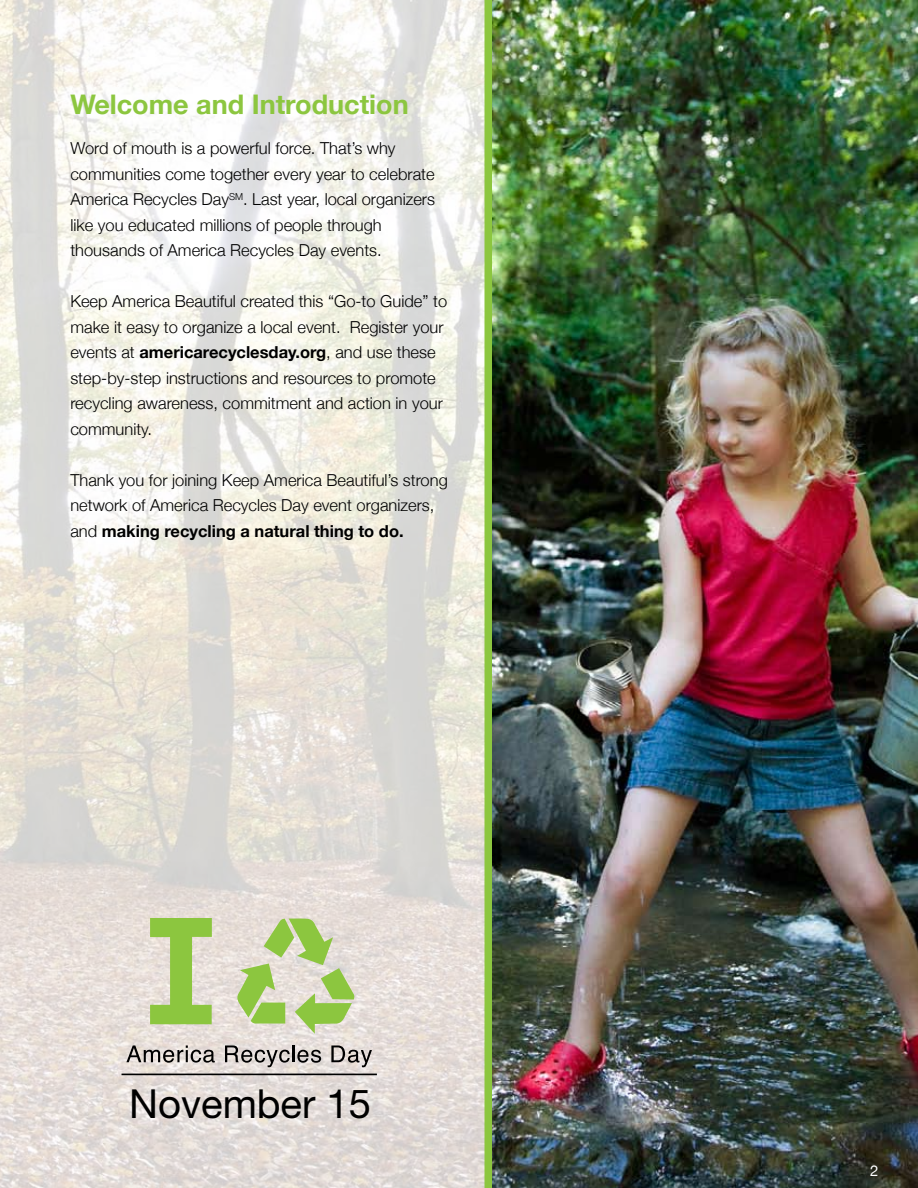
<style>
.page{position:relative;width:918px;height:1188px;background:#fff}
.page>*{position:absolute;margin:0;border:0;box-sizing:border-box;transform-origin:0 0}
.t1{font:40.05px "Helvetica Neue";color:#000}
.t2{font:700 27px "Helvetica Neue";color:#8cc63f}
.t3{font:300 16.5px/25.5px "Helvetica Neue";color:#000}
.t4{font:15px "Helvetica Neue";color:#fff}
.s1{font-weight:700}
</style>
<div class="page">
<img style="left:0;top:0;width:484px;height:1188px">
<img style="left:492px;top:0;width:426px;height:1188px">
<hr style="left:122px;top:1074px;width:255px;height:1px;background:#000">
<svg style="left:237px;top:918px;width:118px;height:116px;background:#c5d5a0"></svg>
<svg style="left:150px;top:918px;width:62px;height:106px;background:#b2d07f"></svg>
<svg style="left:126px;top:1045px;width:89px;height:18px;background:#a7a19e"></svg>
<svg style="left:225px;top:1045px;width:96px;height:22px;background:#aaa5a2"></svg>
<svg style="left:331px;top:1045px;width:41px;height:22px"></svg>
<div style="left:484px;top:0;width:8px;height:1188px;background:#8cc63f"></div>
<h2 class="t2" style="left:70px;top:87px;width:340px">Welcome and Introduction</h2>
<p class="t3" style="left:70px;top:135px;width:366px">Word of mouth is a powerful force. That’s why communities come together every year to celebrate America Recycles Day<sup>SM</sup>. Last year, local organizers like you educated millions of people through thousands of America Recycles Day events.</p>
<p class="t3" style="left:70px;top:288px;width:378px">Keep America Beautiful created this “Go-to Guide” to make it easy to organize a local event. Register your events at <span class="s1">americarecyclesday.org</span>, and use these step-by-step instructions and resources to promote recycling awareness, commitment and action in your community.</p>
<p class="t3" style="left:70px;top:467px;width:379px">Thank you for joining Keep America Beautiful’s strong network of America Recycles Day event organizers, and <span class="s1">making recycling a natural thing to do.</span></p>
<h1 class="t1" style="left:129px;top:1080px;width:243px">November 15</h1>
<p class="t4" style="left:870px;top:1162px;width:10px">2</p>
</div>
